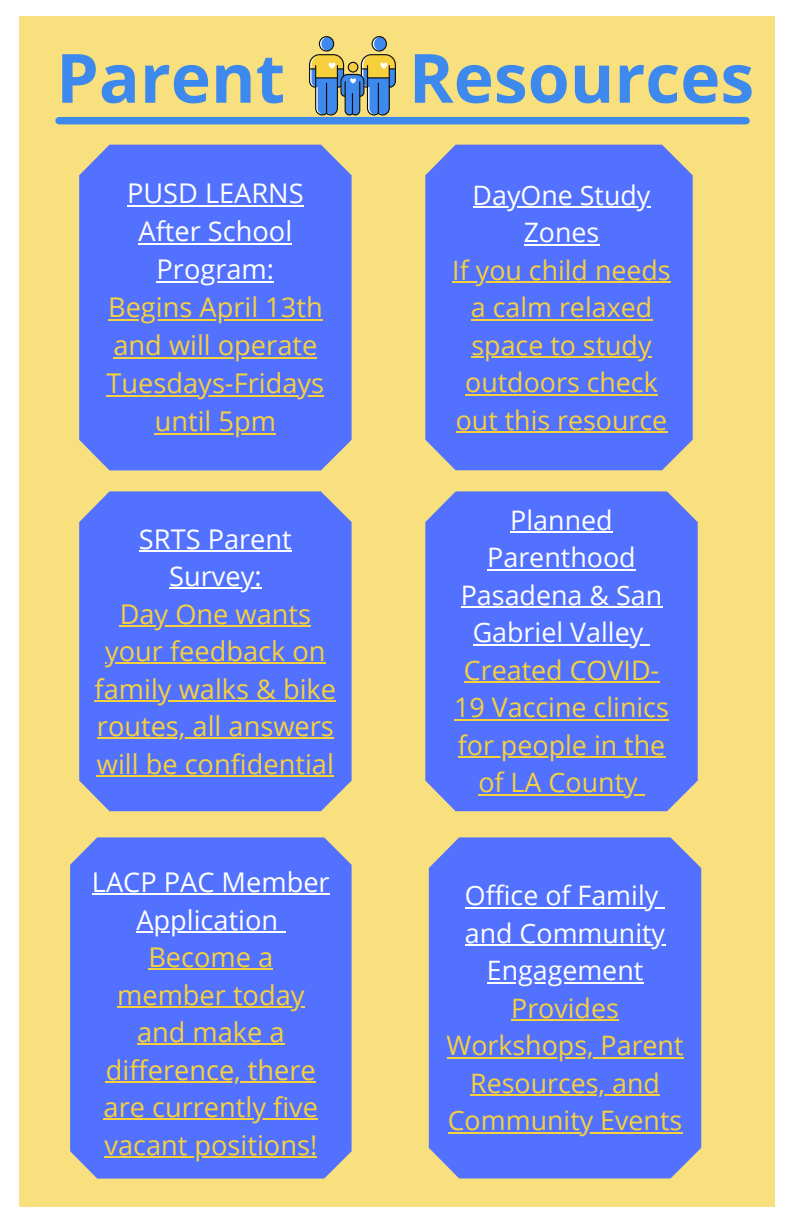
<style>
.page{position:relative;width:792px;height:1224px;background:#fff}
.page>*{position:absolute;margin:0;border:0;box-sizing:border-box;transform-origin:0 0}
.t1{font:700 68px "Open Sans";color:#3e89ed}
.t2{font:27.2px/37.6px "Open Sans";color:#f7d13d;text-align:center}
.t3{font:27.2px/38px "Open Sans";color:#fff;text-align:center}
.t4{font:26.8px/37.6px "Open Sans";color:#f7d13d;text-align:center}
.t5{font:26.8px/37.6px "Open Sans";color:#fff;text-align:center}
</style>
<div class="page">
<div style="left:20px;top:16px;width:755px;height:1190px;background:#f9e07f"></div>
<div style="left:79px;top:145px;width:273px;height:325px;background:#5271ff"></div>
<hr style="left:127px;top:205px;width:177px;height:2px;background:#fff">
<hr style="left:139px;top:243px;width:153px;height:2px;background:#fff">
<hr style="left:157px;top:281px;width:117px;height:2px;background:#fff">
<hr style="left:108px;top:319px;width:215px;height:2px;background:#f7d13d">
<hr style="left:113px;top:357px;width:204px;height:2px;background:#f7d13d">
<hr style="left:107px;top:395px;width:217px;height:2px;background:#f7d13d">
<hr style="left:155px;top:433px;width:121px;height:2px;background:#f7d13d">
<div style="left:425px;top:145px;width:268px;height:325px;background:#5271ff"></div>
<div style="left:79px;top:491px;width:273px;height:320px;background:#5271ff"></div>
<hr style="left:139px;top:550px;width:153px;height:2px;background:#fff">
<hr style="left:169px;top:588px;width:93px;height:1px;background:#fff">
<hr style="left:120px;top:625px;width:191px;height:2px;background:#f7d13d">
<hr style="left:105px;top:663px;width:221px;height:1px;background:#f7d13d">
<hr style="left:95px;top:700px;width:241px;height:2px;background:#f7d13d">
<hr style="left:97px;top:738px;width:237px;height:1px;background:#f7d13d">
<hr style="left:97px;top:775px;width:237px;height:2px;background:#f7d13d">
<div style="left:70px;top:837px;width:282px;height:342px;background:#5271ff"></div>
<hr style="left:92px;top:894px;width:238px;height:1px;background:#fff">
<hr style="left:136px;top:931px;width:142px;height:2px;background:#fff">
<svg style="left:278px;top:931px;width:7px;height:2px"></svg>
<hr style="left:148px;top:969px;width:125px;height:1px;background:#f7d13d">
<hr style="left:117px;top:1006px;width:188px;height:2px;background:#f7d13d">
<hr style="left:137px;top:1044px;width:148px;height:1px;background:#f7d13d">
<hr style="left:106px;top:1081px;width:210px;height:2px;background:#f7d13d">
<hr style="left:104px;top:1119px;width:214px;height:1px;background:#f7d13d">
<hr style="left:104px;top:1156px;width:213px;height:2px;background:#f7d13d">
<div style="left:59px;top:117px;width:687px;height:7px;background:#3e89ed"></div>
<svg style="left:309px;top:36px;width:87px;height:80px"></svg>
<div style="left:425px;top:491px;width:273px;height:320px;background:#5271ff"></div>
<hr style="left:510px;top:531px;width:103px;height:2px;background:#fff">
<hr style="left:487px;top:569px;width:149px;height:1px;background:#fff">
<hr style="left:461px;top:606px;width:201px;height:2px;background:#fff">
<hr style="left:473px;top:644px;width:170px;height:1px;background:#fff">
<hr style="left:464px;top:681px;width:195px;height:2px;background:#f7d13d">
<hr style="left:454px;top:719px;width:215px;height:1px;background:#f7d13d">
<hr style="left:458px;top:756px;width:207px;height:2px;background:#f7d13d">
<hr style="left:478px;top:794px;width:160px;height:1px;background:#f7d13d">
<div style="left:429px;top:837px;width:272px;height:341px;background:#5271ff"></div>
<hr style="left:465px;top:907px;width:193px;height:1px;background:#fff">
<hr style="left:465px;top:944px;width:200px;height:2px;background:#fff">
<hr style="left:487px;top:982px;width:156px;height:1px;background:#fff">
<hr style="left:511px;top:1019px;width:108px;height:2px;background:#f7d13d">
<hr style="left:447px;top:1057px;width:237px;height:1px;background:#f7d13d">
<hr style="left:470px;top:1094px;width:190px;height:2px;background:#f7d13d">
<hr style="left:448px;top:1132px;width:234px;height:1px;background:#f7d13d">
<hr style="left:473px;top:206px;width:177px;height:2px;background:#fff">
<hr style="left:524px;top:244px;width:75px;height:1px;background:#fff">
<hr style="left:452px;top:281px;width:219px;height:2px;background:#f7d13d">
<hr style="left:471px;top:319px;width:181px;height:1px;background:#f7d13d">
<hr style="left:472px;top:356px;width:180px;height:2px;background:#f7d13d">
<hr style="left:465px;top:394px;width:193px;height:1px;background:#f7d13d">
<hr style="left:456px;top:431px;width:211px;height:2px;background:#f7d13d">
<p class="t1" style="left:56px;top:30px;width:231px">Parent</p>
<p class="t1" style="left:409px;top:30px;width:347px">Resources</p>
<p class="t3" style="left:127px;top:174px;width:178px">PUSD LEARNS<br>After School<br>Program:</p>
<p class="t2" style="left:107px;top:288px;width:219px">Begins April 13th and will operate<br>Tuesdays-Fridays until 5pm</p>
<p class="t3" style="left:139px;top:519px;width:154px">SRTS Parent<br>Survey:</p>
<p class="t2" style="left:95px;top:594px;width:243px">Day One wants your feedback on family walks &amp; bike routes, all answers will be confidential</p>
<p class="t3" style="left:92px;top:863px;width:239px">LACP PAC Member<br>Application</p>
<p class="t2" style="left:104px;top:938px;width:216px">Become a member today and make a difference, there are currently five vacant positions!</p>
<p class="t5" style="left:473px;top:176px;width:179px">DayOne Study<br>Zones</p>
<p class="t4" style="left:452px;top:251px;width:220px">If you child needs a calm relaxed space to study outdoors check out this resource</p>
<p class="t5" style="left:461px;top:501px;width:203px">Planned<br>Parenthood<br>Pasadena &amp; San<br>Gabriel Valley</p>
<p class="t4" style="left:454px;top:651px;width:216px">Created COVID-<br>19 Vaccine clinics for people in the of LA County</p>
<p class="t5" style="left:465px;top:876px;width:195px">Office of Family</p>
<p class="t5" style="left:465px;top:914px;width:202px">and Community<br>Engagement</p>
<p class="t4" style="left:447px;top:989px;width:238px">Provides<br>Workshops, Parent<br>Resources, and<br>Community Events</p>
</div>
